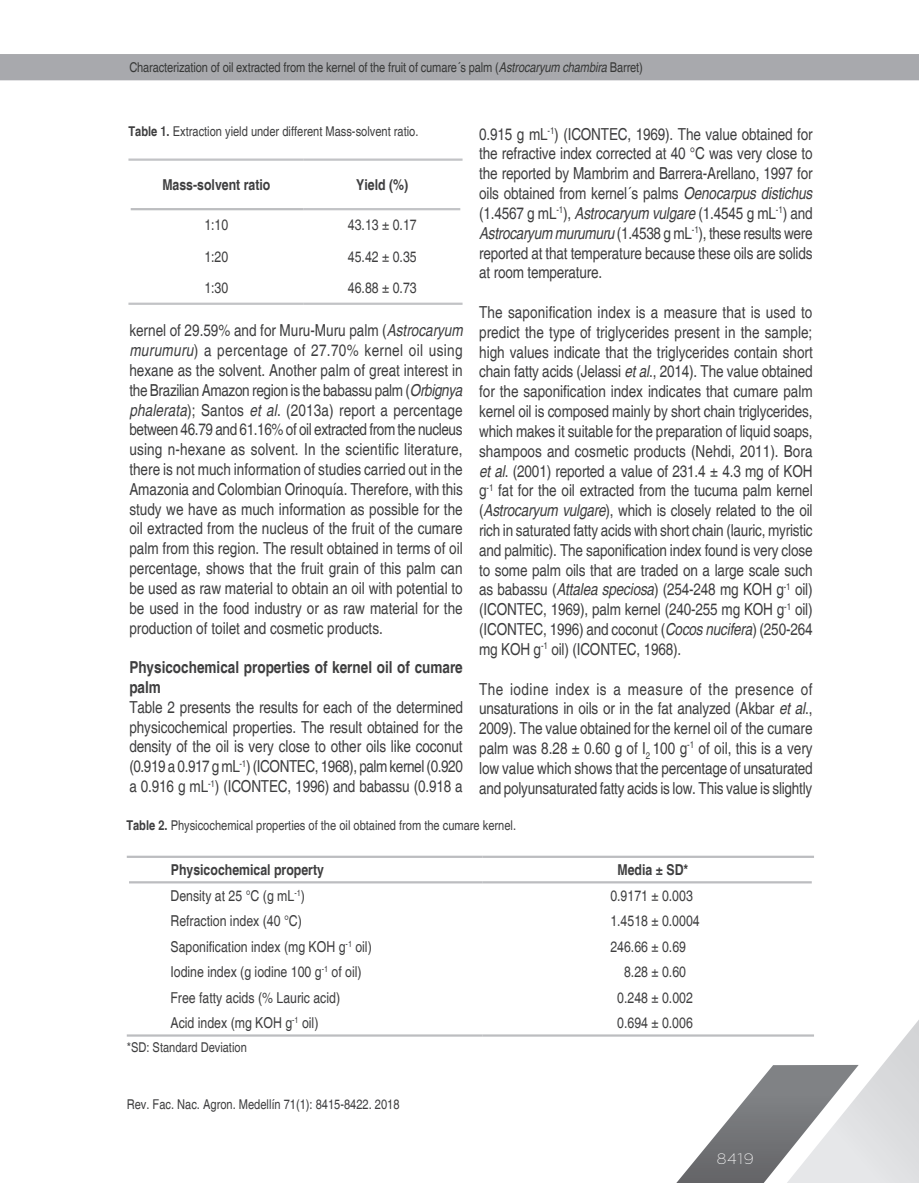
<style>
.page{position:relative;width:919px;height:1183px;background:#fff}
.page>*{position:absolute;margin:0;border:0;box-sizing:border-box;transform-origin:0 0}
.t1{font:condensed 16.5px/19.8px "Helvetica";letter-spacing:-.01em;color:#3e3e3f;text-align:justify}
.t2{font:700 condensed 16.5px/19.8px "Helvetica";color:#3e3e3f}
.t3{font:condensed 15px "Helvetica";color:#3e3e3f}
.t4{font:700 condensed 15px "Helvetica";color:#3e3e3f}
.t5{font:100 15px "Zona Pro";color:#fff}
.t6{font:condensed 13.5px "Helvetica";color:#3e3e3f}
.t7{font:condensed 13.5px "Helvetica";letter-spacing:-.01em;color:#373837}
.s1{font-style:italic}
.s2{font-weight:700}
</style>
<div class="page">
<svg style="left:666px;top:1021px;width:252px;height:161px"></svg>
<div style="left:0;top:54px;width:918px;height:26px;background:#a8a9ad"></div>
<hr style="left:128px;top:158px;width:175px;height:3px;background:#c2c3c6">
<hr style="left:303px;top:158px;width:159px;height:3px;background:#c2c3c6">
<hr style="left:303px;top:208px;width:157px;height:2px;background:#c2c3c6">
<hr style="left:128px;top:302px;width:175px;height:3px;background:#c2c3c6">
<hr style="left:303px;top:302px;width:159px;height:3px;background:#c2c3c6">
<hr style="left:131px;top:208px;width:172px;height:2px;background:#bcbdc0">
<hr style="left:127px;top:855px;width:355px;height:2px;background:#bcbdc0">
<hr style="left:482px;top:855px;width:332px;height:2px;background:#bcbdc0">
<hr style="left:129px;top:881px;width:353px;height:2px;background:#bcbdc0">
<hr style="left:482px;top:881px;width:329px;height:2px;background:#bcbdc0">
<hr style="left:127px;top:1034px;width:355px;height:2px;background:#bcbdc0">
<hr style="left:482px;top:1034px;width:332px;height:2px;background:#bcbdc0">
<p class="t7" style="left:129px;top:59px;width:515px">Characterization of oil extracted from the kernel of the fruit of cumare´s palm (<span class="s1">Astrocaryum chambira</span> Barret)</p>
<p class="t6" style="left:128px;top:123px;width:291px"><span class="s2">Table 1.</span> Extraction yield under different Mass-solvent ratio.</p>
<p class="t1" style="left:479px;top:124px;width:335px">0.915 g mL<sup>-1</sup>) (ICONTEC, 1969). The value obtained for the refractive index corrected at 40 °C was very close to the reported by Mambrim and Barrera-Arellano, 1997 for oils obtained from kernel´s palms <span class="s1">Oenocarpus distichus </span>(1.4567 g mL<sup>-1</sup>), <span class="s1">Astrocaryum vulgare</span> (1.4545 g mL<sup>-1</sup>) and <span class="s1">Astrocaryum murumuru</span> (1.4538 g mL<sup>-1</sup>), these results were reported at that temperature because these oils are solids at room temperature.</p>
<p class="t1" style="left:479px;top:302px;width:335px">The saponification index is a measure that is used to predict the type of triglycerides present in the sample; high values indicate that the triglycerides contain short chain fatty acids (Jelassi <span class="s1">et al</span>., 2014). The value obtained for the saponification index indicates that cumare palm kernel oil is composed mainly by short chain triglycerides, which makes it suitable for the preparation of liquid soaps, shampoos and cosmetic products (Nehdi, 2011). Bora <span class="s1">et al</span>. (2001) reported a value of 231.4 ± 4.3 mg of KOH g<sup>-1</sup> fat for the oil extracted from the tucuma palm kernel (<span class="s1">Astrocaryum vulgare</span>), which is closely related to the oil rich in saturated fatty acids with short chain (lauric, myristic and palmitic). The saponification index found is very close to some palm oils that are traded on a large scale such as babassu (<span class="s1">Attalea speciosa</span>) (254-248 mg KOH g<sup>-1</sup> oil) (ICONTEC, 1969), palm kernel (240-255 mg KOH g<sup>-1</sup> oil) (ICONTEC, 1996) and coconut (<span class="s1">Cocos nucifera</span>) (250-264 mg KOH g<sup>-1</sup> oil) (ICONTEC, 1968).</p>
<p class="t1" style="left:479px;top:678px;width:335px">The iodine index is a measure of the presence of unsaturations in oils or in the fat analyzed (Akbar <span class="s1">et al</span>., 2009). The value obtained for the kernel oil of the cumare palm was 8.28 ± 0.60 g of I<sub>2</sub> 100 g<sup>-1</sup> of oil, this is a very low value which shows that the percentage of unsaturated and polyunsaturated fatty acids is low. This value is slightly</p>
<p class="t6" style="left:126px;top:817px;width:391px"><span class="s2">Table 2.</span> Physicochemical properties of the oil obtained from the cumare kernel.</p>
<p class="t4" style="left:171px;top:860px;width:155px">Physicochemical property</p>
<p class="t4" style="left:617px;top:860px;width:72px">Media ± SD*</p>
<p class="t3" style="left:170px;top:886px;width:136px">Density at 25 °C (g mL<sup>-1</sup>)</p>
<p class="t3" style="left:610px;top:886px;width:84px">0.9171 ± 0.003</p>
<p class="t3" style="left:170px;top:911px;width:133px">Refraction index (40 °C)</p>
<p class="t3" style="left:610px;top:911px;width:91px">1.4518 ± 0.0004</p>
<p class="t3" style="left:170px;top:937px;width:203px">Saponification index (mg KOH g<sup>-1</sup> oil)</p>
<p class="t3" style="left:610px;top:937px;width:77px">246.66 ± 0.69</p>
<p class="t3" style="left:170px;top:962px;width:193px">Iodine index (g iodine 100 g<sup>-1</sup> of oil)</p>
<p class="t3" style="left:624px;top:962px;width:63px">8.28 ± 0.60</p>
<p class="t3" style="left:170px;top:988px;width:171px">Free fatty acids (% Lauric acid)</p>
<p class="t3" style="left:617px;top:988px;width:77px">0.248 ± 0.002</p>
<p class="t3" style="left:170px;top:1013px;width:149px">Acid index (mg KOH g<sup>-1</sup> oil)</p>
<p class="t3" style="left:617px;top:1013px;width:77px">0.694 ± 0.006</p>
<p class="t6" style="left:127px;top:1039px;width:121px">*SD: Standard Deviation</p>
<p class="t4" style="left:162px;top:175px;width:110px">Mass-solvent ratio</p>
<p class="t4" style="left:356px;top:175px;width:53px">Yield (%)</p>
<p class="t3" style="left:204px;top:216px;width:25px">1:10</p>
<p class="t3" style="left:348px;top:216px;width:70px">43.13 ± 0.17</p>
<p class="t3" style="left:204px;top:248px;width:25px">1:20</p>
<p class="t3" style="left:348px;top:248px;width:70px">45.42 ± 0.35</p>
<p class="t3" style="left:204px;top:279px;width:25px">1:30</p>
<p class="t3" style="left:348px;top:279px;width:70px">46.88 ± 0.73</p>
<p class="t1" style="left:129px;top:320px;width:335px">kernel of 29.59% and for Muru-Muru palm (<span class="s1">Astrocaryum murumuru</span>) a percentage of 27.70% kernel oil using hexane as the solvent. Another palm of great interest in the Brazilian Amazon region is the babassu palm (<span class="s1">Orbignya phalerata</span>); Santos <span class="s1">et al</span>. (2013a) report a percentage between 46.79 and 61.16% of oil extracted from the nucleus using n-hexane as solvent. In the scientific literature, there is not much information of studies carried out in the Amazonia and Colombian Orinoquía. Therefore, with this study we have as much information as possible for the oil extracted from the nucleus of the fruit of the cumare palm from this region. The result obtained in terms of oil percentage, shows that the fruit grain of this palm can be used as raw material to obtain an oil with potential to be used in the food industry or as raw material for the production of toilet and cosmetic products.</p>
<p class="t2" style="left:129px;top:657px;width:335px">Physicochemical properties of kernel oil of cumare palm</p>
<p class="t1" style="left:129px;top:697px;width:335px">Table 2 presents the results for each of the determined physicochemical properties. The result obtained for the density of the oil is very close to other oils like coconut (0.919 a 0.917 g mL<sup>-1</sup>) (ICONTEC, 1968), palm kernel (0.920 a 0.916 g mL<sup>-1</sup>) (ICONTEC, 1996) and babassu (0.918 a</p>
<p class="t6" style="left:127px;top:1095px;width:274px">Rev. Fac. Nac. Agron. Medellín 71(1): 8415-8422. 2018</p>
<p class="t5" style="left:716px;top:1148px;width:38px">8419</p>
</div>
